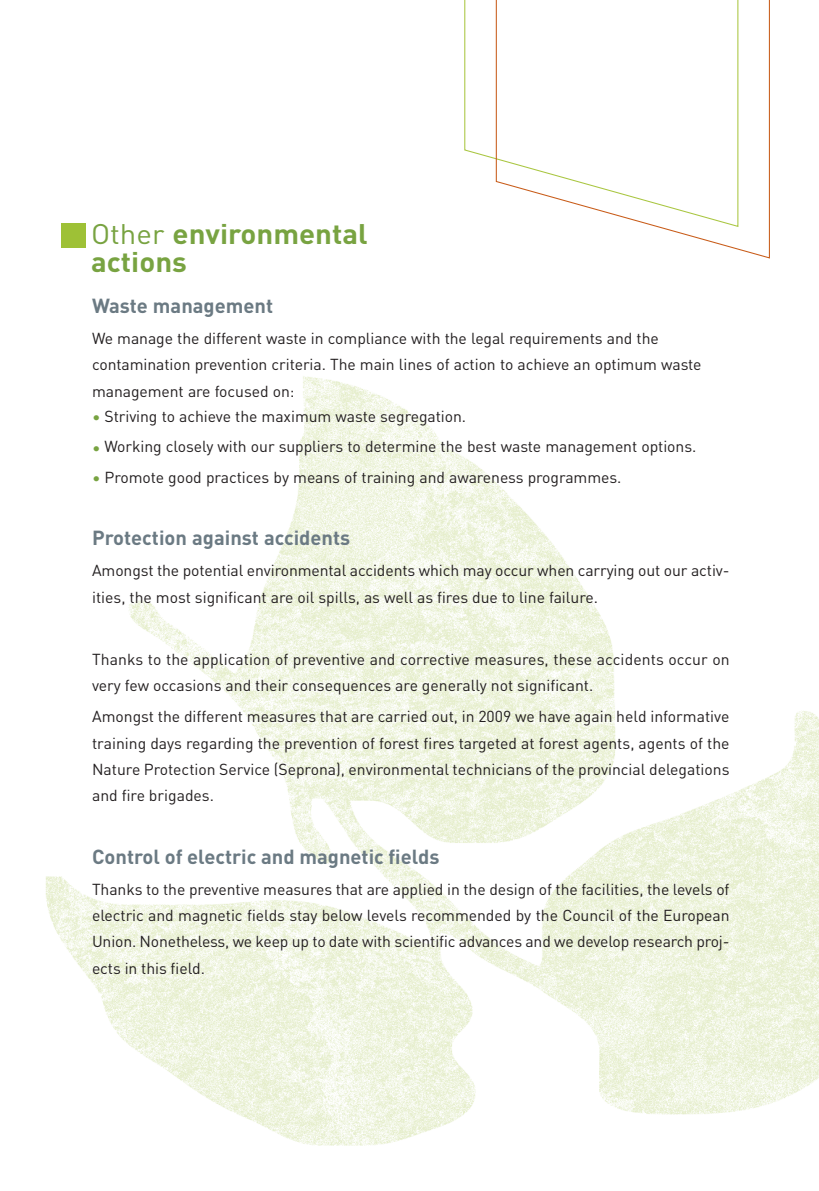
<style>
.page{position:relative;width:819px;height:1191px;background:#fff}
.page>*{position:absolute;margin:0;border:0;box-sizing:border-box;transform-origin:0 0}
.t1{font:700 28px/28px "DINOT";color:#78a341;scale:1.05 1}
.t2{font:700 20.12px "DINOT";color:#6b7a83}
.t3{font:15.75px/26.2px "DINOT";letter-spacing:-.005em;color:#231f20}
.s1{font-weight:400}
.s2{color:#78a341}
</style>
<div class="page">
<img style="left:45px;top:376px;width:774px;height:770px">
<div style="left:61px;top:223px;width:25px;height:25px;background:#9ec136"></div>
<svg style="left:464px;top:0;width:31px;height:159px"></svg>
<svg style="left:495px;top:0;width:274px;height:258px"></svg>
<h1 class="t1" style="left:91px;top:223px;width:265px"><span class="s1">Other</span> environmental actions</h1>
<p class="t2" style="left:92px;top:298px;width:182px">Waste management</p>
<p class="t3" style="left:92px;top:327px;width:611px">We manage the different waste in compliance with the legal requirements and the contamination prevention criteria. The main lines of action to achieve an optimum waste management are focused on:</p>
<p class="t3" style="left:92px;top:405px;width:375px"><span class="s2">•</span> Striving to achieve the maximum waste segregation.</p>
<p class="t3" style="left:92px;top:435px;width:605px"><span class="s2">•</span> Working closely with our suppliers to determine the best waste management options.</p>
<p class="t3" style="left:92px;top:465px;width:531px"><span class="s2">•</span> Promote good practices by means of training and awareness programmes.</p>
<p class="t2" style="left:92px;top:531px;width:260px">Protection against accidents</p>
<p class="t3" style="left:92px;top:559px;width:639px">Amongst the potential environmental accidents which may occur when carrying out our activ&shy;ities, the most significant are oil spills, as well as fires due to line failure.</p>
<p class="t3" style="left:92px;top:648px;width:639px">Thanks to the application of preventive and corrective measures, these accidents occur on very few occasions and their consequences are generally not significant.</p>
<p class="t3" style="left:92px;top:705px;width:639px;text-align:justify">Amongst the different measures that are carried out, in 2009 we have again held informative training days regarding the prevention of forest fires targeted at forest agents, agents of the Nature Protection Service (Seprona), environmental technicians of the provincial delegations and fire brigades.</p>
<p class="t2" style="left:92px;top:849px;width:349px">Control of electric and magnetic fields</p>
<p class="t3" style="left:92px;top:878px;width:639px;text-align:justify">Thanks to the preventive measures that are applied in the design of the facilities, the levels of electric and magnetic fields stay below levels recommended by the Council of the European Union. Nonetheless, we keep up to date with scientific advances and we develop research proj&shy;ects in this field.</p>
</div>
